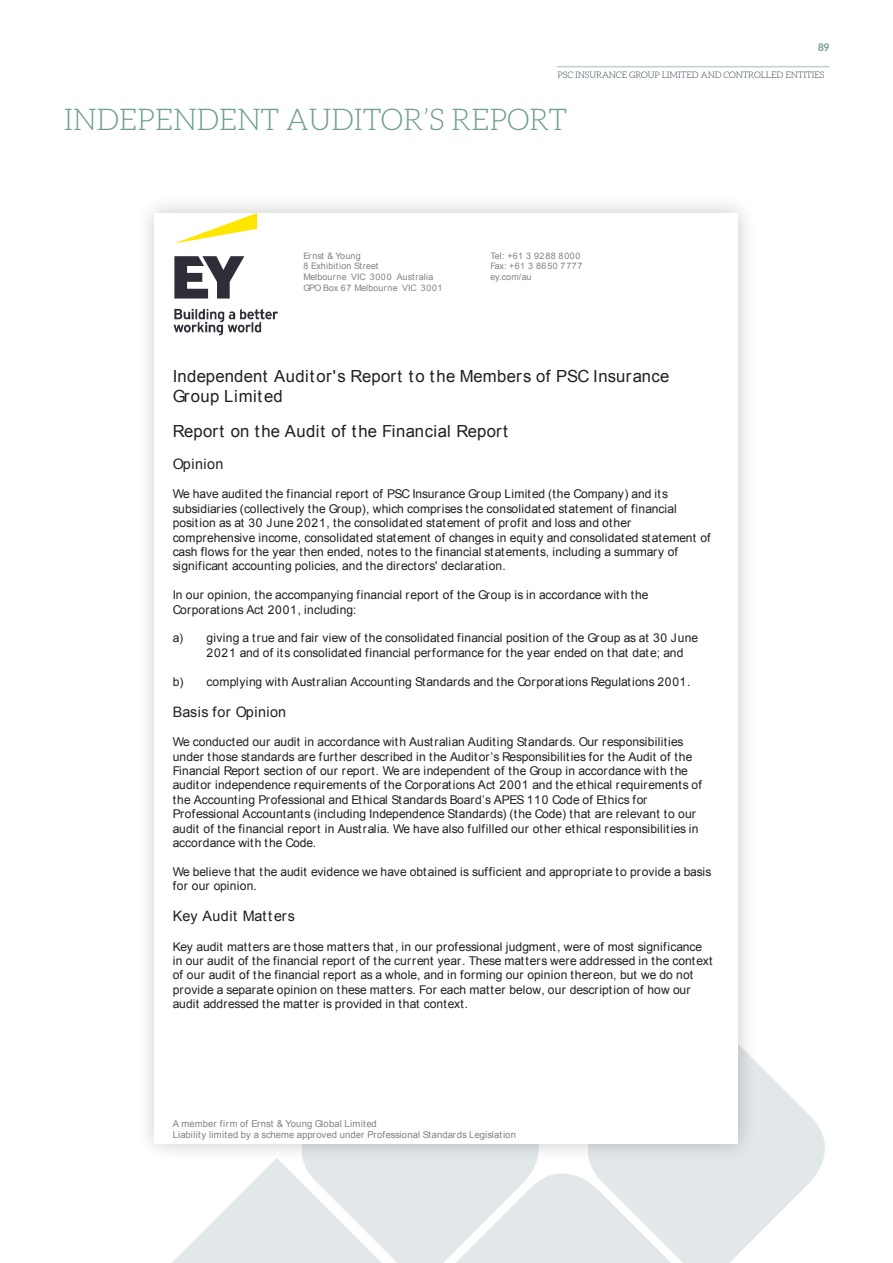
<style>
.page{position:relative;width:893px;height:1263px;background:#fff}
.page>*{position:absolute;margin:0;border:0;box-sizing:border-box;transform-origin:0 0}
.Section_Title{font:300 30px "Aleo";letter-spacing:-.01em;color:#6fa088}
.t1{font:16.65px/20.1px "Arial";letter-spacing:.015em;color:#231f20}
.t2{font:14.4px "Arial";letter-spacing:.015em;color:#231f20}
.t3{font:12.15px/14.4px "Arial";letter-spacing:.01em;color:#231f20}
.t4{font:700 10.5px "Aleo";color:#6fa088}
.t5{font:9.45px/11.6px "Arial";letter-spacing:.01em;color:#808285}
.t6{font:9px/10.8px "Arial";letter-spacing:.025em;color:#808285}
.t7{font:300 9px "Aleo";letter-spacing:-.01em;color:#2e3f47}
.t8{font:9px/10.8px "Arial";letter-spacing:.055em;color:#808285}
</style>
<div class="page">
<svg style="left:172px;top:1064px;width:653px;height:199px;fill:#e2e7ea"></svg>
<hr style="left:557px;top:66px;width:272px;height:1px;background:#c0d1c7">
<div style="left:135px;top:193px;width:623px;height:970px;background:#231f20;opacity:.25"></div>
<div style="left:155px;top:213px;width:583px;height:930px;background:#fff"></div>
<svg style="left:175px;top:213px;width:82px;height:30px"></svg>
<svg style="left:174px;top:256px;width:104px;height:79px"></svg>
<p class="t4" style="left:818px;top:41px;width:13px">89</p>
<p class="t7" style="left:558px;top:70px;width:268px">PSC INSURANCE GROUP LIMITED AND CONTROLLED ENTITIES</p>
<p class="Section_Title" style="left:64px;top:104px;width:505px">INDEPENDENT AUDITOR’S REPORT</p>
<p class="t6" style="left:303px;top:250px;width:141px">Ernst &amp; Young<br>8 Exhibition Street<br>Melbourne VIC 3000 Australia<br>GPO Box 67 Melbourne VIC 3001</p>
<p class="t8" style="left:491px;top:250px;width:93px">Tel: +61 3 9288 8000<br>Fax: +61 3 8650 7777 ey.com/au</p>
<p class="t1" style="left:173px;top:366px;width:498px">Independent Auditor's Report to the Members of PSC Insurance<br>Group Limited</p>
<p class="t1" style="left:173px;top:421px;width:337px">Report on the Audit of the Financial Report</p>
<p class="t2" style="left:173px;top:455px;width:52px">Opinion</p>
<p class="t3" style="left:173px;top:487px;width:539px">We have audited the financial report of PSC Insurance Group Limited (the Company) and its subsidiaries (collectively the Group), which comprises the consolidated statement of financial position as at 30 June 2021, the consolidated statement of profit and loss and other comprehensive income, consolidated statement of changes in equity and consolidated statement of cash flows for the year then ended, notes to the financial statements, including a summary of significant accounting policies, and the directors' declaration.</p>
<p class="t3" style="left:173px;top:588px;width:477px">In our opinion, the accompanying financial report of the Group is in accordance with the<br>Corporations Act 2001, including:</p>
<p class="t3" style="left:207px;top:631px;width:493px;text-indent:-34px">a) giving a true and fair view of the consolidated financial position of the Group as at 30 June<br>2021 and of its consolidated financial performance for the year ended on that date; and</p>
<p class="t3" style="left:173px;top:674px;width:519px">b) complying with Australian Accounting Standards and the Corporations Regulations 2001.</p>
<p class="t2" style="left:173px;top:702px;width:115px">Basis for Opinion</p>
<p class="t3" style="left:173px;top:735px;width:531px">We conducted our audit in accordance with Australian Auditing Standards. Our responsibilities under those standards are further described in the Auditor’s Responsibilities for the Audit of the Financial Report section of our report. We are independent of the Group in accordance with the auditor independence requirements of the Corporations Act 2001 and the ethical requirements of the Accounting Professional and Ethical Standards Board’s APES 110 Code of Ethics for Professional Accountants (including Independence Standards) (the Code) that are relevant to our audit of the financial report in Australia. We have also fulfilled our other ethical responsibilities in accordance with the Code.</p>
<p class="t3" style="left:173px;top:864px;width:540px">We believe that the audit evidence we have obtained is sufficient and appropriate to provide a basis for our opinion.</p>
<p class="t2" style="left:173px;top:907px;width:124px">Key Audit Matters</p>
<p class="t3" style="left:173px;top:939px;width:541px">Key audit matters are those matters that, in our professional judgment, were of most significance in our audit of the financial report of the current year. These matters were addressed in the context of our audit of the financial report as a whole, and in forming our opinion thereon, but we do not provide a separate opinion on these matters. For each matter below, our description of how our audit addressed the matter is provided in that context.</p>
<p class="t5" style="left:173px;top:1118px;width:345px">A member firm of Ernst &amp; Young Global Limited<br>Liability limited by a scheme approved under Professional Standards Legislation</p>
</div>
